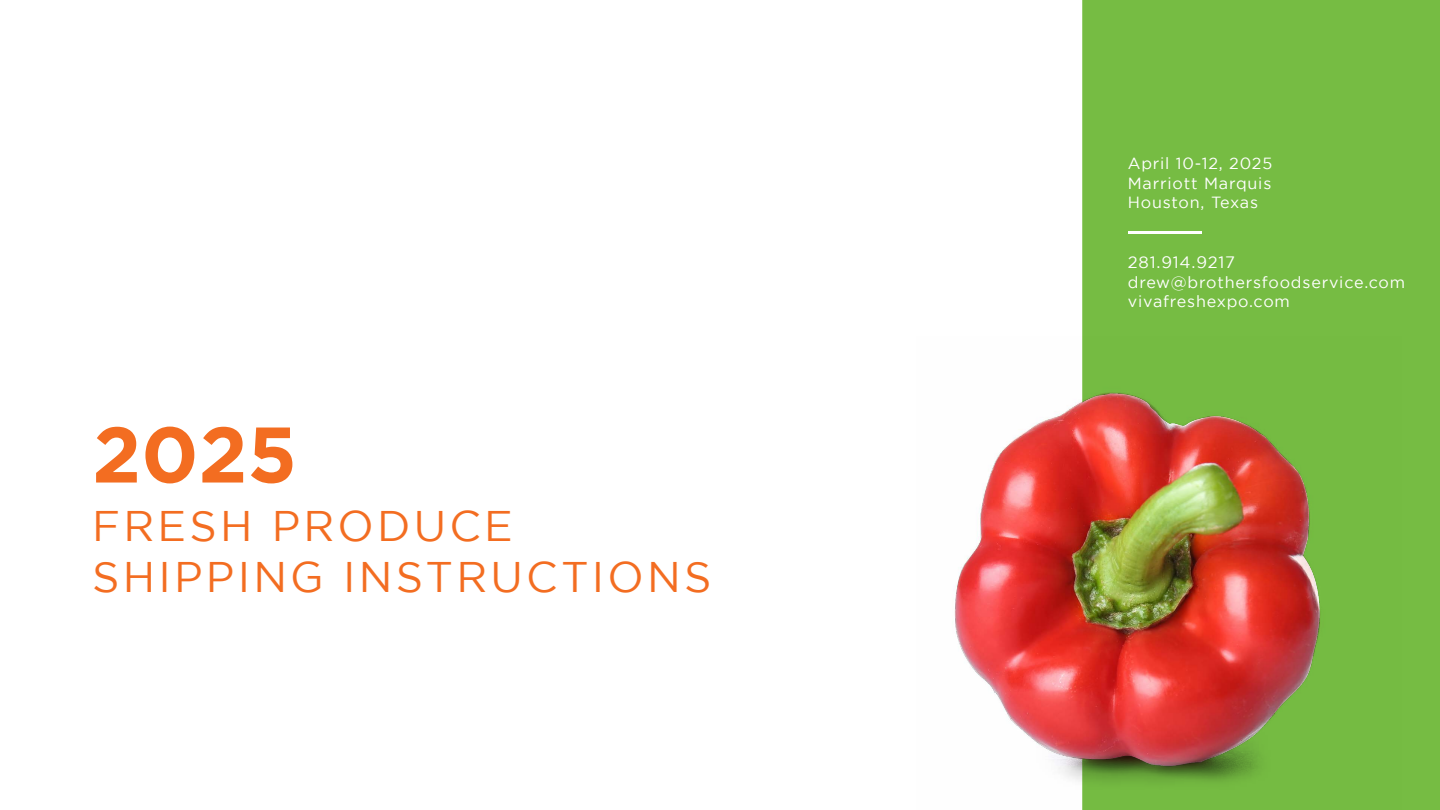
<style>
.page{position:relative;width:1440px;height:810px;background:#fff}
.page>*{position:absolute;margin:0;border:0;box-sizing:border-box;transform-origin:0 0}
.t1{font:700 78.6px "Gotham";color:#f36d21}
.t2{font:42.75px/51.3px "Gotham";letter-spacing:.075em;color:#f36d21}
.t3{font:16.5px "Gotham";letter-spacing:.05em;color:#fff}
.t4{font:16.12px/19.4px "Gotham";letter-spacing:.05em;color:#fff;text-align:justify}
</style>
<div class="page">
<div style="left:1082px;top:0;width:358px;height:810px;background:#76bc43"></div>
<hr style="left:1128px;top:231px;width:74px;height:3px;background:#fff">
<img style="left:954px;top:336px;width:447px;height:474px">
<h1 class="t1" style="left:92px;top:409px;width:206px">2025</h1>
<h2 class="t2" style="left:92px;top:499px;width:621px">FRESH PRODUCE<br>SHIPPING INSTRUCTIONS</h2>
<p class="t4" style="left:1128px;top:154px;width:146px">April 10-12, 2025<br>Marriott Marquis Houston, Texas</p>
<p class="t3" style="left:1128px;top:254px;width:109px">281.914.9217</p>
<p class="t4" style="left:1128px;top:272px;width:279px">drew@brothersfoodservice.com vivafreshexpo.com</p>
</div>
